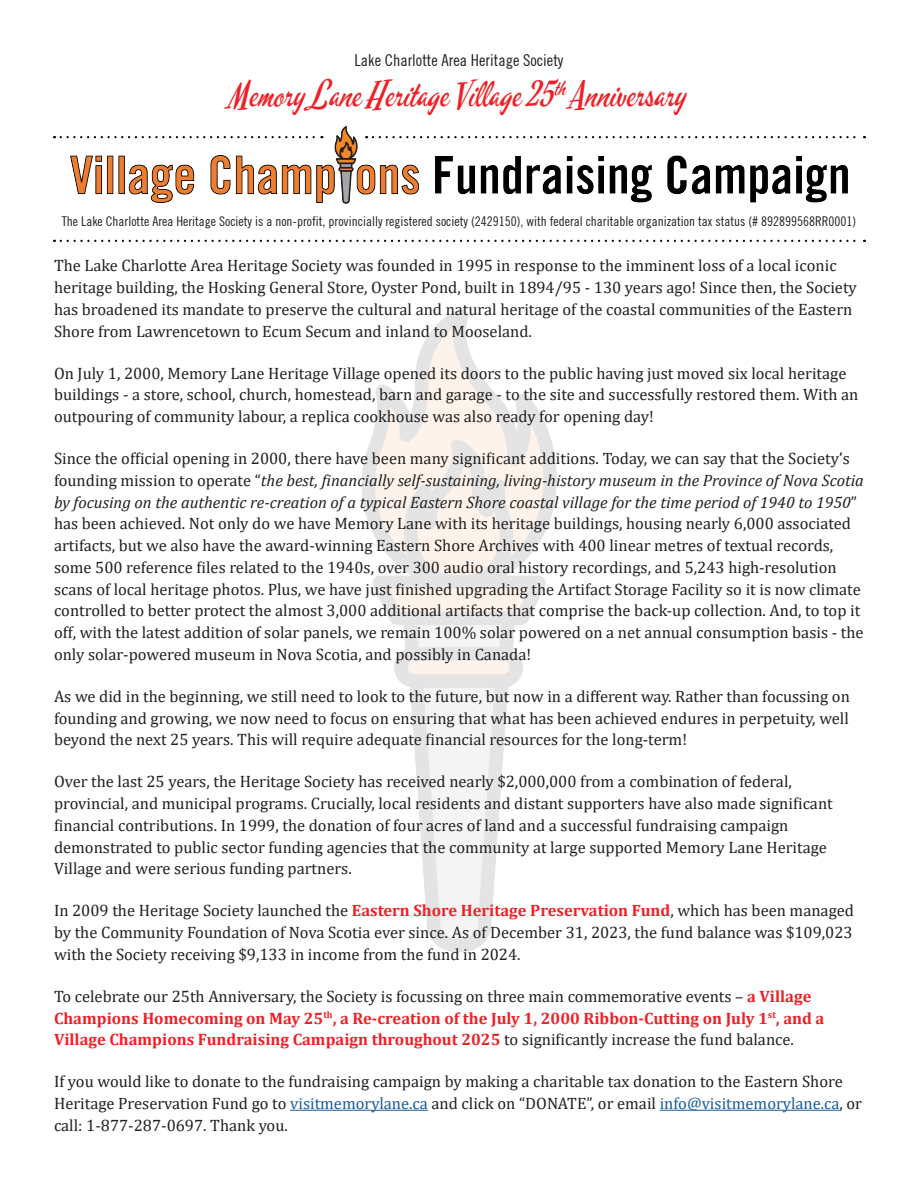
<style>
.page{position:relative;width:918px;height:1188px;background:#fff}
.page>*{position:absolute;margin:0;border:0;box-sizing:border-box;transform-origin:0 0}
.t1{font:34.5px "Mervale Script";color:#ee2026}
.t2{font:16.5px/21.8px "Cambria";color:#231f20}
.t3{font:700 16.5px/21.8px "Cambria";color:#ee2026}
.t4{font:condensed 16.5px "Trade Gothic No.18";color:#231f20}
.t5{font:condensed 13.5px "Trade Gothic No.18";color:#231f20}
.s1{font-style:italic}
.s2{font-weight:700;color:#ee2026}
.s3{font-weight:400;color:#231f20}
.s4{color:#175d9e}
</style>
<div class="page">
<img style="left:362px;top:310px;width:194px;height:643px">
<hr style="left:290px;top:1110px;width:138px;height:1px;background:#175d9e">
<hr style="left:660px;top:1110px;width:180px;height:1px;background:#175d9e">
<img style="left:70px;top:126px;width:778px;height:77px">
<svg style="left:61px;top:136px;width:261px;height:2px"></svg>
<svg style="left:373px;top:136px;width:492px;height:2px"></svg>
<svg style="left:61px;top:240px;width:804px;height:2px"></svg>
<p class="t4" style="left:355px;top:50px;width:210px">Lake Charlotte Area Heritage Society</p>
<p class="t1" style="left:230px;top:72px;width:459px">Memory Lane Heritage Village 25<sup>th</sup> Anniversary</p>
<p class="t5" style="left:62px;top:213px;width:796px">The Lake Charlotte Area Heritage Society is a non-profit, provincially registered society (2429150), with federal charitable organization tax status (# 892899568RR0001)</p>
<p class="t2" style="left:54px;top:255px;width:804px">The Lake Charlotte Area Heritage Society was founded in 1995 in response to the imminent loss of a local iconic heritage building, the Hosking General Store, Oyster Pond, built in 1894/95 - 130 years ago! Since then, the Society has broadened its mandate to preserve the cultural and natural heritage of the coastal communities of the Eastern Shore from Lawrencetown to Ecum Secum and inland to Mooseland.</p>
<p class="t2" style="left:54px;top:362px;width:806px">On July 1, 2000, Memory Lane Heritage Village opened its doors to the public having just moved six local heritage buildings - a store, school, church, homestead, barn and garage - to the site and successfully restored them. With an outpouring of community labour, a replica cookhouse was also ready for opening day!</p>
<p class="t2" style="left:54px;top:448px;width:812px">Since the official opening in 2000, there have been many significant additions. Today, we can say that the Society’s founding mission to operate “<span class="s1">the best, financially self-sustaining, living-history museum in the Province of Nova Scotia by focusing on the authentic re-creation of a typical Eastern Shore coastal village for the time period of 1940 to 1950</span>” has been achieved. Not only do we have Memory Lane with its heritage buildings, housing nearly 6,000 associated artifacts, but we also have the award-winning Eastern Shore Archives with 400 linear metres of textual records, some 500 reference files related to the 1940s, over 300 audio oral history recordings, and 5,243 high-resolution scans of local heritage photos. Plus, we have just finished upgrading the Artifact Storage Facility so it is now climate controlled to better protect the almost 3,000 additional artifacts that comprise the back-up collection. And, to top it off, with the latest addition of solar panels, we remain 100% solar powered on a net annual consumption basis - the only solar-powered museum in Nova Scotia, and possibly in Canada!</p>
<p class="t2" style="left:54px;top:685px;width:797px;text-align:justify">As we did in the beginning, we still need to look to the future, but now in a different way. Rather than focussing on founding and growing, we now need to focus on ensuring that what has been achieved endures in perpetuity, well beyond the next 25 years. This will require adequate financial resources for the long-term!</p>
<p class="t2" style="left:54px;top:771px;width:780px">Over the last 25 years, the Heritage Society has received nearly $2,000,000 from a combination of federal, provincial, and municipal programs. Crucially, local residents and distant supporters have also made significant financial contributions. In 1999, the donation of four acres of land and a successful fundraising campaign demonstrated to public sector funding agencies that the community at large supported Memory Lane Heritage Village and were serious funding partners.</p>
<p class="t2" style="left:54px;top:900px;width:802px;text-align:justify">In 2009 the Heritage Society launched the <span class="s2">Eastern Shore Heritage Preservation Fund</span>, which has been managed by the Community Foundation of Nova Scotia ever since. As of December 31, 2023, the fund balance was $109,023 with the Society receiving $9,133 in income from the fund in 2024.</p>
<p class="t3" style="left:54px;top:985px;width:772px"><span class="s3">To celebrate our 25th Anniversary, the Society is focussing on three main commemorative events –</span> a Village<br>Champions Homecoming on May 25<sup>th</sup>, a Re-creation of the July 1, 2000 Ribbon-Cutting on July 1<sup>st</sup>, and a<br>Village Champions Fundraising Campaign throughout 2025 <span class="s3">to significantly increase the fund balance.</span></p>
<p class="t2" style="left:54px;top:1071px;width:810px">If you would like to donate to the fundraising campaign by making a charitable tax donation to the Eastern Shore<br>Heritage Preservation Fund go to <span class="s4">visitmemorylane.ca</span> and click on “DONATE”, or email <span class="s4">info@visitmemorylane.ca</span>, or call: 1-877-287-0697. Thank you.</p>
</div>
